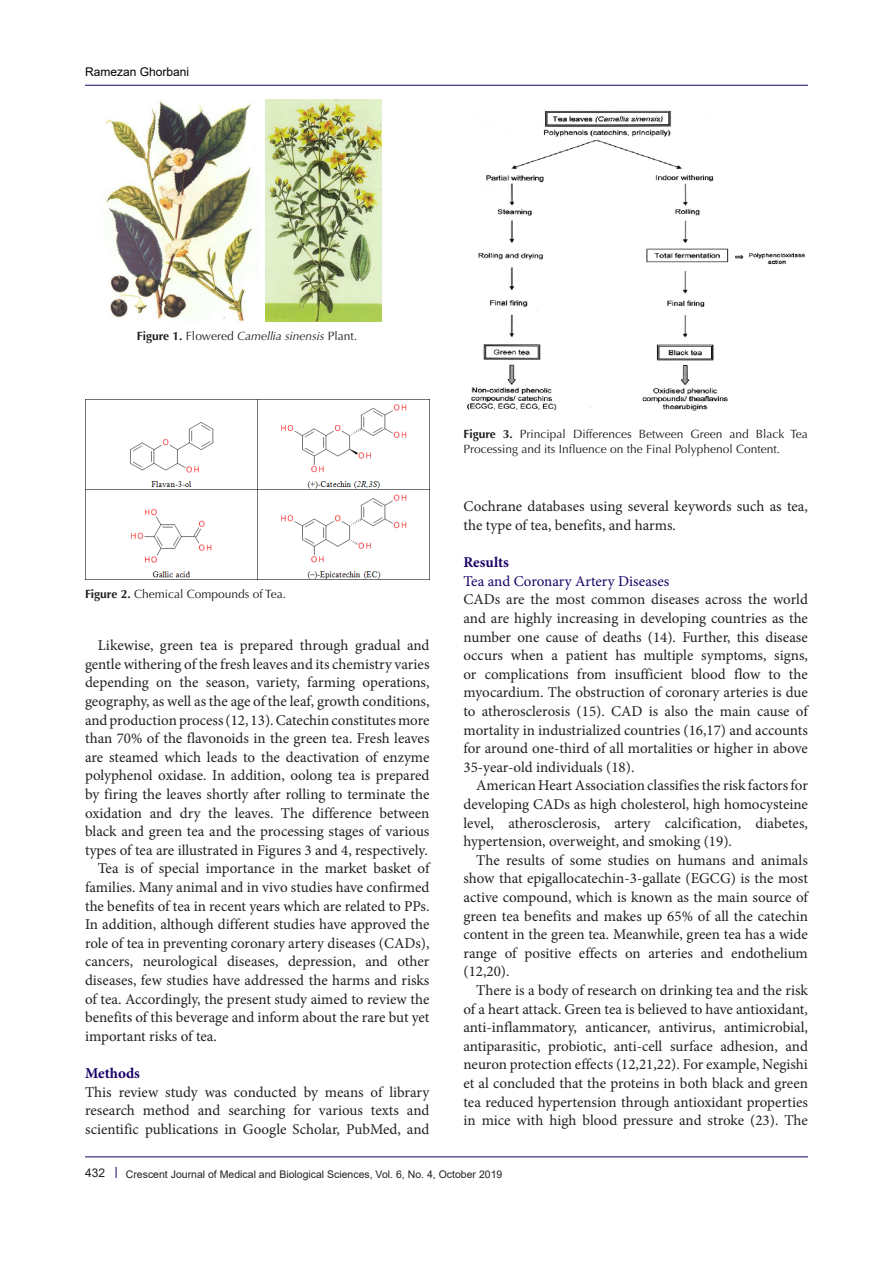
<style>
.page{position:relative;width:893px;height:1263px;background:#fff}
.page>*{position:absolute;margin:0;border:0;box-sizing:border-box;transform-origin:0 0}
.t1{font:15px/18.6px "Minion Pro";color:#231f20;text-align:justify}
.t2{font:15px "Minion Pro";letter-spacing:-.005em;color:#190066}
.t3{font:700 15px "Minion Pro";color:#190066}
.t4{font:12px/15px "Optima LT Std";color:#231f20}
.t5{font:italic 12px "Optima LT Std";color:#231f20}
.t6{font:12px "Arial";color:#000001}
.t7{font:12px "Arial";color:#231f20}
.t8{font:10.5px "Arial";color:#231f20}
.s1{font-weight:700;font-style:normal}
.s2{font-style:normal}
.s3{font-weight:700}
</style>
<div class="page">
<hr style="left:85px;top:1156px;width:723px;height:1px;background:#190066">
<hr style="left:85px;top:85px;width:723px;height:1px;background:#190066">
<img style="left:104px;top:100px;width:148px;height:221px">
<img style="left:265px;top:99px;width:117px;height:222px">
<img style="left:85px;top:400px;width:344px;height:179px">
<img style="left:467px;top:110px;width:339px;height:300px">
<p class="t6" style="left:85px;top:64px;width:106px">Ramezan Ghorbani</p>
<p class="t5" style="left:137px;top:329px;width:222px"><span class="s1">Figure 1.</span> <span class="s2">Flowered</span> Camellia sinensis <span class="s2">Plant.</span></p>
<p class="t4" style="left:85px;top:587px;width:203px"><span class="s3">Figure 2.</span> Chemical Compounds of Tea.</p>
<p class="t1" style="left:85px;top:636px;width:346px;text-indent:13px">Likewise, green tea is prepared through gradual and gentle withering of the fresh leaves and its chemistry varies depending on the season, variety, farming operations, geography, as well as the age of the leaf, growth conditions, and production process (12, 13). Catechin constitutes more than 70% of the flavonoids in the green tea. Fresh leaves are steamed which leads to the deactivation of enzyme polyphenol oxidase. In addition, oolong tea is prepared by firing the leaves shortly after rolling to terminate the oxidation and dry the leaves. The difference between black and green tea and the processing stages of various types of tea are illustrated in Figures 3 and 4, respectively.</p>
<p class="t1" style="left:85px;top:859px;width:346px;text-indent:13px">Tea is of special importance in the market basket of families. Many animal and in vivo studies have confirmed the benefits of tea in recent years which are related to PPs.<br>In addition, although different studies have approved the role of tea in preventing coronary artery diseases (CADs), cancers, neurological diseases, depression, and other diseases, few studies have addressed the harms and risks of tea. Accordingly, the present study aimed to review the benefits of this beverage and inform about the rare but yet important risks of tea.</p>
<p class="t3" style="left:85px;top:1063px;width:56px">Methods</p>
<p class="t1" style="left:85px;top:1083px;width:346px">This review study was conducted by means of library research method and searching for various texts and scientific publications in Google Scholar, PubMed, and</p>
<p class="t4" style="left:463px;top:427px;width:346px"><span class="s3">Figure 3.</span> Principal Differences Between Green and Black Tea<br>Processing and its Influence on the Final Polyphenol Content.</p>
<p class="t1" style="left:463px;top:497px;width:346px">Cochrane databases using several keywords such as tea, the type of tea, benefits, and harms.</p>
<p class="t3" style="left:463px;top:552px;width:47px">Results</p>
<p class="t2" style="left:463px;top:571px;width:207px">Tea and Coronary Artery Diseases</p>
<p class="t1" style="left:463px;top:590px;width:346px">CADs are the most common diseases across the world and are highly increasing in developing countries as the number one cause of deaths (14). Further, this disease occurs when a patient has multiple symptoms, signs, or complications from insufficient blood flow to the myocardium. The obstruction of coronary arteries is due to atherosclerosis (15). CAD is also the main cause of mortality in industrialized countries (16,17) and accounts for around one-third of all mortalities or higher in above 35-year-old individuals (18).</p>
<p class="t1" style="left:463px;top:776px;width:346px;text-indent:13px">American Heart Association classifies the risk factors for developing CADs as high cholesterol, high homocysteine level, atherosclerosis, artery calcification, diabetes, hypertension, overweight, and smoking (19).</p>
<p class="t1" style="left:463px;top:851px;width:346px;text-indent:13px">The results of some studies on humans and animals show that epigallocatechin-3-gallate (EGCG) is the most active compound, which is known as the main source of green tea benefits and makes up 65% of all the catechin content in the green tea. Meanwhile, green tea has a wide range of positive effects on arteries and endothelium (12,20).</p>
<p class="t1" style="left:463px;top:981px;width:346px;text-indent:13px">There is a body of research on drinking tea and the risk of a heart attack. Green tea is believed to have antioxidant, anti-inflammatory, anticancer, antivirus, antimicrobial, antiparasitic, probiotic, anti-cell surface adhesion, and neuron protection effects (12,21,22). For example, Negishi et al concluded that the proteins in both black and green tea reduced hypertension through antioxidant properties in mice with high blood pressure and stroke (23). The</p>
<p class="t7" style="left:85px;top:1164px;width:22px">432</p>
<p class="t8" style="left:126px;top:1167px;width:378px">Crescent Journal of Medical and Biological Sciences, Vol. 6, No. 4, October 2019</p>
</div>
